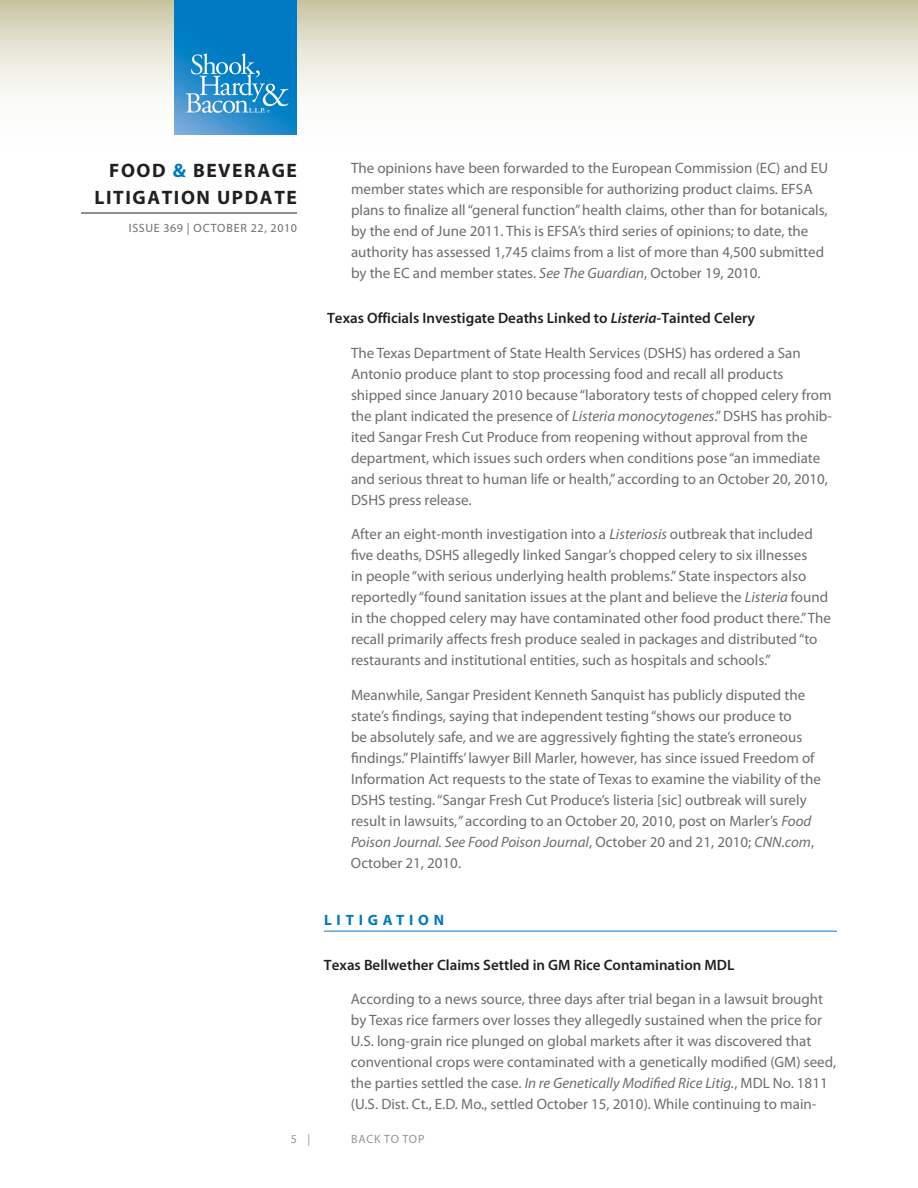
<style>
.page{position:relative;width:918px;height:1188px;background:#fff}
.page>*{position:absolute;margin:0;border:0;box-sizing:border-box;transform-origin:0 0}
.t1{font:700 19.5px/27px "Myriad Pro";letter-spacing:.08em;color:#231f20;text-align:right}
.Body{font:15px/21px "Myriad Pro";color:#6c6d70}
.Subhead{font:600 15px "Myriad Pro";color:#231f20}
.Head{font:700 15px "Myriad Pro";letter-spacing:.32em;color:#0079c2}
.t2{font:12px "Myriad Pro";letter-spacing:.05em;color:#6c6d70}
.t3{font:12px "Myriad Pro";letter-spacing:.06em;color:#939598}
.s1{color:#0079c2}
.s2{font-style:italic}
</style>
<div class="page">
<svg style="left:0;top:0;width:918px;height:135px"></svg>
<hr style="left:81px;top:213px;width:216px;height:1px;background:#231f20">
<img style="left:175px;top:0;width:122px;height:135px">
<hr style="left:324px;top:931px;width:513px;height:1px;background:#0079c2">
<h1 class="t1" style="left:94px;top:156px;width:204px">FOOD <span class="s1">&amp;</span> BEVERAGE<br>LITIGATION UPDATE</h1>
<p class="t2" style="left:129px;top:221px;width:170px">ISSUE 369 | OCTOBER 22, 2010</p>
<p class="Body" style="left:351px;top:157px;width:479px">The opinions have been forwarded to the European Commission (EC) and EU member states which are responsible for authorizing product claims. EFSA plans to finalize all “general function” health claims, other than for botanicals, by the end of June 2011. This is EFSA’s third series of opinions; to date, the authority has assessed 1,745 claims from a list of more than 4,500 submitted by the EC and member states. <span class="s2">See The Guardian</span>, October 19, 2010.</p>
<p class="Subhead" style="left:327px;top:309px;width:429px">Texas Officials Investigate Deaths Linked to <span class="s2">Listeria-</span>Tainted Celery</p>
<p class="Body" style="left:351px;top:342px;width:483px">The Texas Department of State Health Services (DSHS) has ordered a San Antonio produce plant to stop processing food and recall all products shipped since January 2010 because “laboratory tests of chopped celery from the plant indicated the presence of <span class="s2">Listeria monocytogenes</span>.” DSHS has prohib&shy;ited Sangar Fresh Cut Produce from reopening without approval from the department, which issues such orders when conditions pose “an immediate and serious threat to human life or health,” according to an October 20, 2010, DSHS press release.</p>
<p class="Body" style="left:351px;top:523px;width:481px">After an eight-month investigation into a <span class="s2">Listeriosis</span> outbreak that included five deaths, DSHS allegedly linked Sangar’s chopped celery to six illnesses<br>in people “with serious underlying health problems.” State inspectors also reportedly “found sanitation issues at the plant and believe the <span class="s2">Listeria</span> found in the chopped celery may have contaminated other food product there.” The recall primarily affects fresh produce sealed in packages and distributed “to restaurants and institutional entities, such as hospitals and schools.”</p>
<p class="Body" style="left:351px;top:684px;width:472px">Meanwhile, Sangar President Kenneth Sanquist has publicly disputed the state’s findings, saying that independent testing “shows our produce to<br>be absolutely safe, and we are aggressively fighting the state’s erroneous findings.” Plaintiffs’ lawyer Bill Marler, however, has since issued Freedom of Information Act requests to the state of Texas to examine the viability of the DSHS testing. “Sangar Fresh Cut Produce’s listeria [sic] outbreak will surely result in lawsuits,<span class="s2">”</span> according to an October 20, 2010, post on Marler’s <span class="s2">Food Poison Journal. See Food Poison Journal</span>, October 20 and 21, 2010; <span class="s2">CNN.com</span>, October 21, 2010.</p>
<p class="Head" style="left:324px;top:910px;width:122px">LITIGATION</p>
<p class="Subhead" style="left:324px;top:955px;width:412px">Texas Bellwether Claims Settled in GM Rice Contamination MDL</p>
<p class="Body" style="left:351px;top:988px;width:487px">According to a news source, three days after trial began in a lawsuit brought by Texas rice farmers over losses they allegedly sustained when the price for U.S. long-grain rice plunged on global markets after it was discovered that conventional crops were contaminated with a genetically modified (GM) seed, the parties settled the case. <span class="s2">In re Genetically Modified Rice Litig.</span>, MDL No. 1811 (U.S. Dist. Ct., E.D. Mo., settled October 15, 2010). While continuing to main-</p>
<p class="t3" style="left:291px;top:1132px;width:21px">5 |</p>
<p class="t3" style="left:351px;top:1132px;width:75px">BACK TO TOP</p>
</div>
